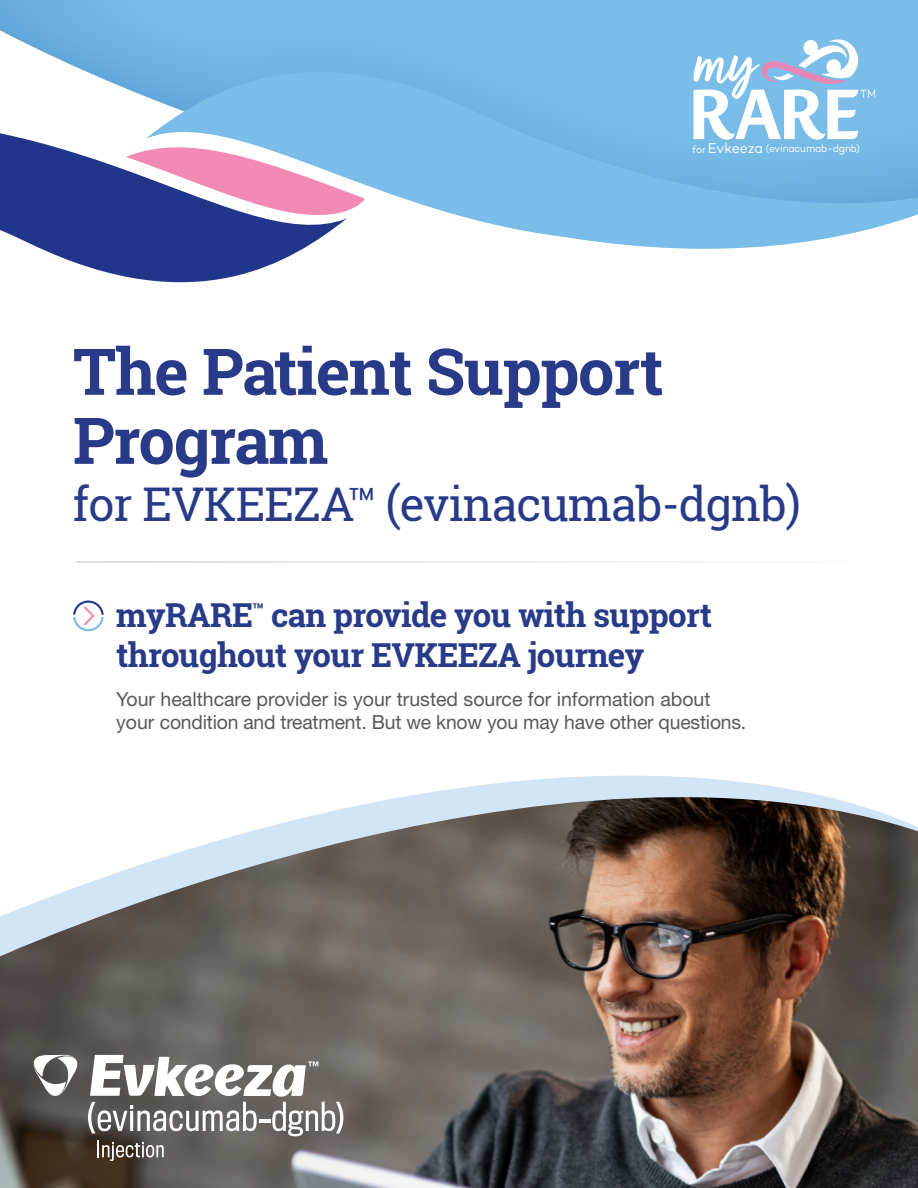
<style>
.page{position:relative;width:918px;height:1188px;background:#fff}
.page>*{position:absolute;margin:0;border:0;box-sizing:border-box;transform-origin:0 0}
.t1{font:700 64.5px/69px "Roboto Slab";letter-spacing:-.02em;color:#283a88}
.t2{font:46.5px "Roboto Slab";letter-spacing:-.02em;color:#283a88}
.t3{font:700 33px/40.5px "Roboto Slab";letter-spacing:-.02em;color:#283a88}
.t4{font:19.5px/23.4px "Helvetica Neue LT Std";color:#58595b}
.t5{font:10.95px "Campton";letter-spacing:-.01em;color:#fff;scale:.92 1}
.s1{font-size:10.5px}
.s2{font-size:14.55px}
</style>
<div class="page">
<img style="left:0;top:964px;width:918px;height:224px">
<svg style="left:73px;top:601px;width:31px;height:30px"></svg>
<div style="left:0;top:0;width:918px;height:219px;background:#6ca7d0;opacity:.67"></div>
<svg style="left:146px;top:28px;width:772px;height:221px;background:#82c0e8"></svg>
<svg style="left:0;top:73px;width:347px;height:210px"></svg>
<svg style="left:126px;top:132px;width:239px;height:88px"></svg>
<svg style="left:693px;top:31px;width:182px;height:109px"></svg>
<svg style="left:0;top:775px;width:918px;height:189px"></svg>
<svg style="left:33px;top:1053px;width:46px;height:43px"></svg>
<svg style="left:88px;top:1055px;width:255px;height:106px"></svg>
<hr style="left:259px;top:1119px;width:11px;height:4px;background:#fff">
<hr style="left:76px;top:561px;width:818px;height:2px;background:#d1d3d4">
<p class="t5" style="left:692px;top:142px;width:184px"><span class="s1">for</span> <span class="s2">Evkeeza</span> (evinacumab-dgnb)</p>
<h1 class="t1" style="left:73px;top:336px;width:592px">The Patient Support<br>Program</h1>
<h2 class="t2" style="left:73px;top:472px;width:730px">for EVKEEZA™ (evinacumab-dgnb)</h2>
<h3 class="t3" style="left:116px;top:594px;width:597px">myRARE<sup>™</sup> can provide you with support throughout your EVKEEZA journey</h3>
<p class="t4" style="left:116px;top:687px;width:632px">Your healthcare provider is your trusted source for information about your condition and treatment. But we know you may have other questions.</p>
</div>
